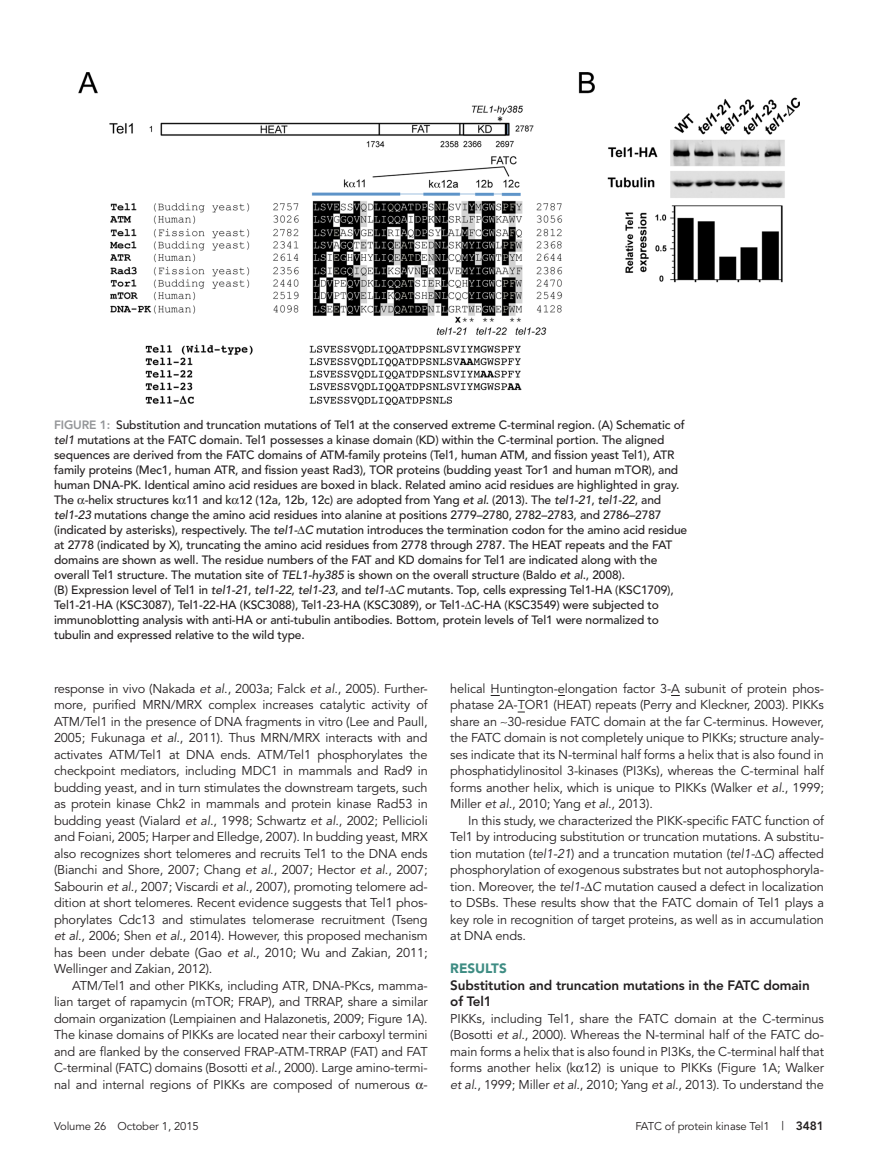
<style>
.page{position:relative;width:878px;height:1175px;background:#fff}
.page>*{position:absolute;margin:0;border:0;box-sizing:border-box;transform-origin:0 0}
.H2afterH1{font:800 13.5px/16.5px "Avenir";letter-spacing:-.01em;color:#231f20}
.t1{font:900 13.5px "Avenir";color:#3e8c83}
.Para{font:12.75px/16.5px "Avenir";letter-spacing:-.01em;color:#231f20;text-align:justify}
.ParaFL{font:12.75px/16.5px "Avenir";letter-spacing:-.01em;color:#231f20;text-align:justify}
.FigCaption_35_5p{font:500 12px/15px "Avenir";letter-spacing:-.01em;color:#231f20}
.ParaFL-2{font:11.25px "Avenir";letter-spacing:-.01em;color:#231f20}
.s1{font-weight:800;color:#939598}
.s2{font-style:italic}
.s3{font-size:12px}
.s4{font-weight:800;font-size:12px}
</style>
<div class="page">
<img style="left:79px;top:72px;width:720px;height:333px">
<p class="FigCaption_35_5p" style="left:54px;top:417px;width:634px"><span class="s1">FIGURE 1:</span> Substitution and truncation mutations of Tel1 at the conserved extreme C-terminal region. (A) Schematic of <span class="s2">tel1</span> mutations at the FATC domain. Tel1 possesses a kinase domain (KD) within the C-terminal portion. The aligned sequences are derived from the FATC domains of ATM-family proteins (Tel1, human ATM, and fission yeast Tel1), ATR family proteins (Mec1, human ATR, and fission yeast Rad3), TOR proteins (budding yeast Tor1 and human mTOR), and human DNA-PK. Identical amino acid residues are boxed in black. Related amino acid residues are highlighted in gray.<br>The -helix structures k 11 and k 12 (12a, 12b, 12c) are adopted from Yang <span class="s2">et al</span>. (2013). The <span class="s2">tel1-21</span>, <span class="s2">tel1-22</span>, and <span class="s2">tel1-23</span> mutations change the amino acid residues into alanine at positions 2779–2780, 2782–2783, and 2786–2787 (indicated by asterisks), respectively. The <span class="s2">tel1- C</span> mutation introduces the termination codon for the amino acid residue at 2778 (indicated by X), truncating the amino acid residues from 2778 through 2787. The HEAT repeats and the FAT domains are shown as well. The residue numbers of the FAT and KD domains for Tel1 are indicated along with the overall Tel1 structure. The mutation site of <span class="s2">TEL1-hy385</span> is shown on the overall structure (Baldo <span class="s2">et al</span>., 2008).<br>(B) Expression level of Tel1 in <span class="s2">tel1-21</span>, <span class="s2">tel1-22</span>, <span class="s2">tel1-23</span>, and <span class="s2">tel1- C</span> mutants. Top, cells expressing Tel1-HA (KSC1709), Tel1-21-HA (KSC3087), Tel1-22-HA (KSC3088), Tel1-23-HA (KSC3089), or Tel1- C-HA (KSC3549) were subjected to immunoblotting analysis with anti-HA or anti-tubulin antibodies. Bottom, protein levels of Tel1 were normalized to tubulin and expressed relative to the wild type.</p>
<p class="Para" style="left:54px;top:680px;width:375px">response in vivo (Nakada <span class="s2">et al</span>., 2003a; Falck <span class="s2">et al</span>., 2005). Further&shy;more, purified MRN/MRX complex increases catalytic activity of ATM/Tel1 in the presence of DNA fragments in vitro (Lee and Paull, 2005; Fukunaga <span class="s2">et al</span>., 2011). Thus MRN/MRX interacts with and activates ATM/Tel1 at DNA ends. ATM/Tel1 phosphorylates the checkpoint mediators, including MDC1 in mammals and Rad9 in budding yeast, and in turn stimulates the downstream targets, such as protein kinase Chk2 in mammals and protein kinase Rad53 in budding yeast (Vialard <span class="s2">et al</span>., 1998; Schwartz <span class="s2">et al</span>., 2002; Pellicioli and Foiani, 2005; Harper and Elledge, 2007). In budding yeast, MRX also recognizes short telomeres and recruits Tel1 to the DNA ends (Bianchi and Shore, 2007; Chang <span class="s2">et al</span>., 2007; Hector <span class="s2">et al</span>., 2007; Sabourin <span class="s2">et al</span>., 2007; Viscardi <span class="s2">et al</span>., 2007), promoting telomere ad&shy;dition at short telomeres. Recent evidence suggests that Tel1 phos&shy;phorylates Cdc13 and stimulates telomerase recruitment (Tseng <span class="s2">et al</span>., 2006; Shen <span class="s2">et al</span>., 2014). However, this proposed mechanism has been under debate (Gao <span class="s2">et al</span>., 2010; Wu and Zakian, 2011; Wellinger and Zakian, 2012).</p>
<p class="Para" style="left:54px;top:977px;width:375px;text-indent:18px">ATM/Tel1 and other PIKKs, including ATR, DNA-PKcs, mamma&shy;lian target of rapamycin (mTOR; FRAP), and TRRAP, share a similar domain organization (Lempiainen and Halazonetis, 2009; Figure 1A).<br>The kinase domains of PIKKs are located near their carboxyl termini and are flanked by the conserved FRAP-ATM-TRRAP (FAT) and FAT C-terminal (FATC) domains (Bosotti <span class="s2">et al</span>., 2000). Large amino-termi&shy;nal and internal regions of PIKKs are composed of numerous -</p>
<p class="Para" style="left:450px;top:680px;width:375px">helical Huntington-elongation factor 3-A subunit of protein phos&shy;phatase 2A-TOR1 (HEAT) repeats (Perry and Kleckner, 2003). PIKKs share an ∼30-residue FATC domain at the far C-terminus. However, the FATC domain is not completely unique to PIKKs; structure analy&shy;ses indicate that its N-terminal half forms a helix that is also found in phosphatidylinositol 3-kinases (PI3Ks), whereas the C-terminal half forms another helix, which is unique to PIKKs (Walker <span class="s2">et al</span>., 1999; Miller <span class="s2">et al</span>., 2010; Yang <span class="s2">et al</span>., 2013).</p>
<p class="Para" style="left:450px;top:812px;width:375px;text-indent:18px">In this study, we characterized the PIKK-specific FATC function of Tel1 by introducing substitution or truncation mutations. A substitu&shy;tion mutation (<span class="s2">tel1-21</span>) and a truncation mutation (<span class="s2">tel1- C</span>) affected phosphorylation of exogenous substrates but not autophosphoryla&shy;tion. Moreover, the <span class="s2">tel1- C</span> mutation caused a defect in localization to DSBs. These results show that the FATC domain of Tel1 plays a key role in recognition of target proteins, as well as in accumulation at DNA ends.</p>
<h1 class="t1" style="left:450px;top:960px;width:58px">RESULTS</h1>
<p class="H2afterH1" style="left:450px;top:976px;width:361px">Substitution and truncation mutations in the FATC domain of Tel1</p>
<p class="ParaFL" style="left:450px;top:1010px;width:375px">PIKKs, including Tel1, share the FATC domain at the C-terminus (Bosotti <span class="s2">et al</span>., 2000). Whereas the N-terminal half of the FATC do&shy;main forms a helix that is also found in PI3Ks, the C-terminal half that forms another helix (k 12) is unique to PIKKs (Figure 1A; Walker <span class="s2">et al</span>., 1999; Miller <span class="s2">et al</span>., 2010; Yang <span class="s2">et al</span>., 2013). To understand the</p>
<p class="ParaFL-2" style="left:54px;top:1119px;width:146px">Volume 26 October 1, 2015</p>
<p class="ParaFL-2" style="left:635px;top:1119px;width:190px">FATC of protein kinase Tel1 <span class="s3">|</span> <span class="s4">3481</span></p>
</div>
